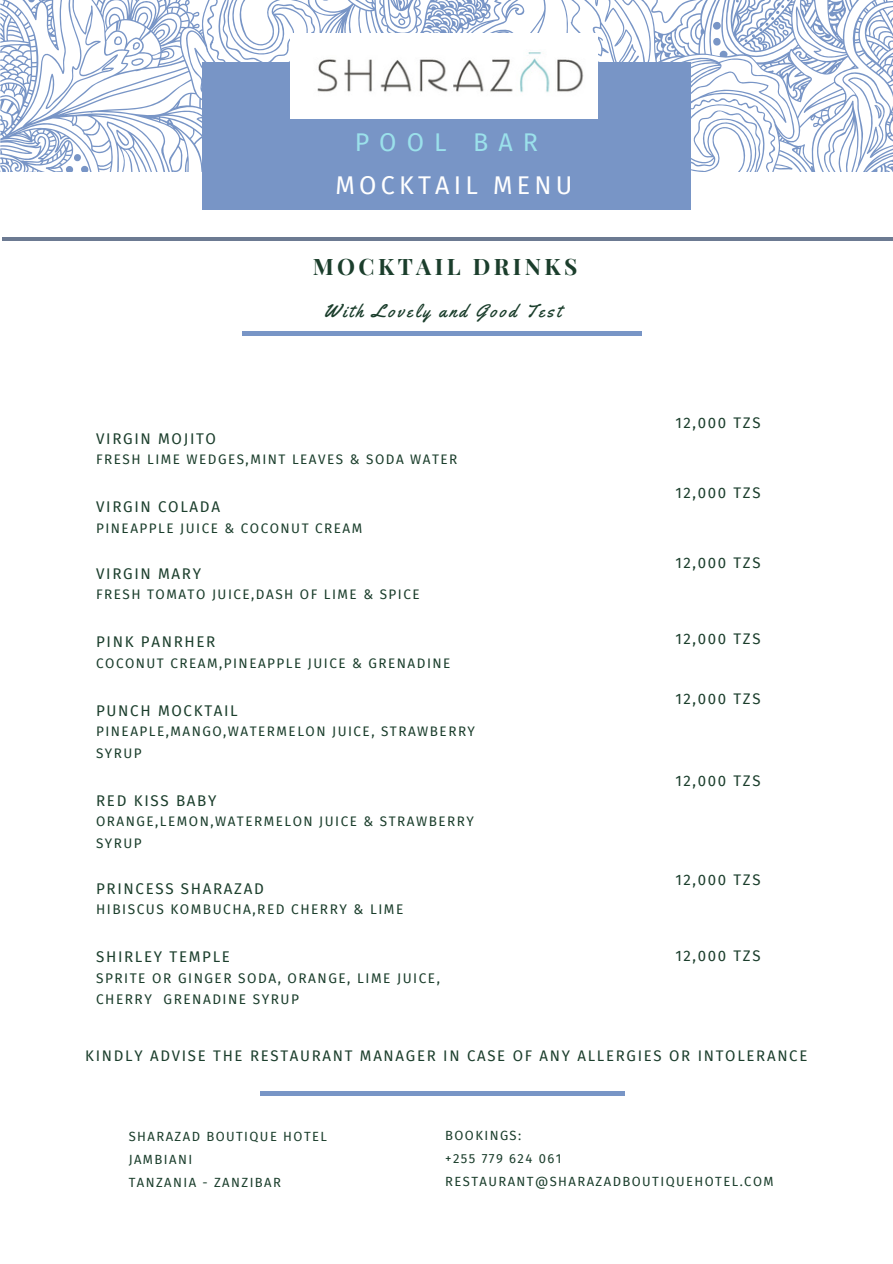
<style>
.page{position:relative;width:893px;height:1264px;background:#fff}
.page>*{position:absolute;margin:0;border:0;box-sizing:border-box;transform-origin:0 0}
.t1{font:25.05px "Fira Sans";letter-spacing:.17em;color:#fff}
.t2{font:25.05px "Fira Sans";letter-spacing:.4em;color:#9be1eb}
.t3{font:700 22.65px "Playfair Display";letter-spacing:.15em;color:#1b3e2c}
.t4{font:18.15px "Yellowtail";letter-spacing:.15em;color:#1b3e2c}
.t5{font:15.15px "Fira Sans";letter-spacing:.11em;color:#1b3e2c}
.t6{font:15px "Fira Sans";letter-spacing:.115em;color:#1b3e2c}
.t7{font:13.65px/21.3px "Fira Sans";letter-spacing:.11em;color:#1b3e2c}
.t8{font:13.5px/21.3px "Fira Sans";letter-spacing:.11em;color:#1b3e2c}
.t9{font:13.05px/22.8px "Fira Sans";letter-spacing:.11em;color:#1b3e2c}
</style>
<div class="page">
<svg style="left:0;top:0;width:892px;height:171px"></svg>
<svg style="left:387px;top:0;width:128px;height:29px"></svg>
<hr style="left:3px;top:237px;width:889px;height:3px;background:#6c7a92">
<div style="left:202px;top:62px;width:488px;height:147px;background:#7895c6"></div>
<hr style="left:243px;top:331px;width:399px;height:4px;background:#7895c6">
<img style="left:290px;top:33px;width:307px;height:86px">
<hr style="left:260px;top:1091px;width:364px;height:4px;background:#7895c6">
<h1 class="t2" style="left:355px;top:128px;width:185px">POOL BAR</h1>
<h1 class="t1" style="left:335px;top:171px;width:238px">MOCKTAIL MENU</h1>
<h2 class="t3" style="left:313px;top:250px;width:266px">MOCKTAIL DRINKS</h2>
<h3 class="t4" style="left:324px;top:300px;width:238px">With Lovely and Good Test</h3>
<p class="t5" style="left:96px;top:429px;width:121px">VIRGIN MOJITO</p>
<p class="t8" style="left:96px;top:449px;width:363px">FRESH LIME WEDGES,MINT LEAVES &amp; SODA WATER</p>
<p class="t5" style="left:96px;top:498px;width:125px">VIRGIN COLADA</p>
<p class="t8" style="left:96px;top:517px;width:268px">PINEAPPLE JUICE &amp; COCONUT CREAM</p>
<p class="t5" style="left:96px;top:564px;width:106px">VIRGIN MARY</p>
<p class="t8" style="left:96px;top:584px;width:325px">FRESH TOMATO JUICE,DASH OF LIME &amp; SPICE</p>
<p class="t5" style="left:96px;top:633px;width:121px">PINK PANRHER</p>
<p class="t8" style="left:96px;top:652px;width:356px">COCONUT CREAM,PINEAPPLE JUICE &amp; GRENADINE</p>
<p class="t5" style="left:96px;top:701px;width:143px">PUNCH MOCKTAIL</p>
<p class="t8" style="left:96px;top:721px;width:380px">PINEAPLE,MANGO,WATERMELON JUICE, STRAWBERRY<br>SYRUP</p>
<p class="t5" style="left:96px;top:791px;width:122px">RED KISS BABY</p>
<p class="t8" style="left:96px;top:811px;width:379px">ORANGE,LEMON,WATERMELON JUICE &amp; STRAWBERRY<br>SYRUP</p>
<p class="t5" style="left:96px;top:879px;width:169px">PRINCESS SHARAZAD</p>
<p class="t7" style="left:96px;top:898px;width:309px">HIBISCUS KOMBUCHA,RED CHERRY &amp; LIME</p>
<p class="t5" style="left:96px;top:948px;width:135px">SHIRLEY TEMPLE</p>
<p class="t7" style="left:96px;top:967px;width:345px">SPRITE OR GINGER SODA, ORANGE, LIME JUICE,<br>CHERRY GRENADINE SYRUP</p>
<p class="t6" style="left:675px;top:413px;width:87px">12,000 TZS</p>
<p class="t6" style="left:675px;top:483px;width:87px">12,000 TZS</p>
<p class="t6" style="left:675px;top:553px;width:87px">12,000 TZS</p>
<p class="t6" style="left:675px;top:629px;width:87px">12,000 TZS</p>
<p class="t6" style="left:675px;top:689px;width:87px">12,000 TZS</p>
<p class="t6" style="left:675px;top:772px;width:87px">12,000 TZS</p>
<p class="t6" style="left:675px;top:871px;width:87px">12,000 TZS</p>
<p class="t6" style="left:675px;top:946px;width:87px">12,000 TZS</p>
<p class="t6" style="left:85px;top:1046px;width:723px">KINDLY ADVISE THE RESTAURANT MANAGER IN CASE OF ANY ALLERGIES OR INTOLERANCE</p>
<p class="t9" style="left:129px;top:1125px;width:200px">SHARAZAD BOUTIQUE HOTEL<br>JAMBIANI<br>TANZANIA - ZANZIBAR</p>
<p class="t9" style="left:445px;top:1124px;width:330px">BOOKINGS:<br>+255 779 624 061<br>RESTAURANT@SHARAZADBOUTIQUEHOTEL.COM</p>
</div>
